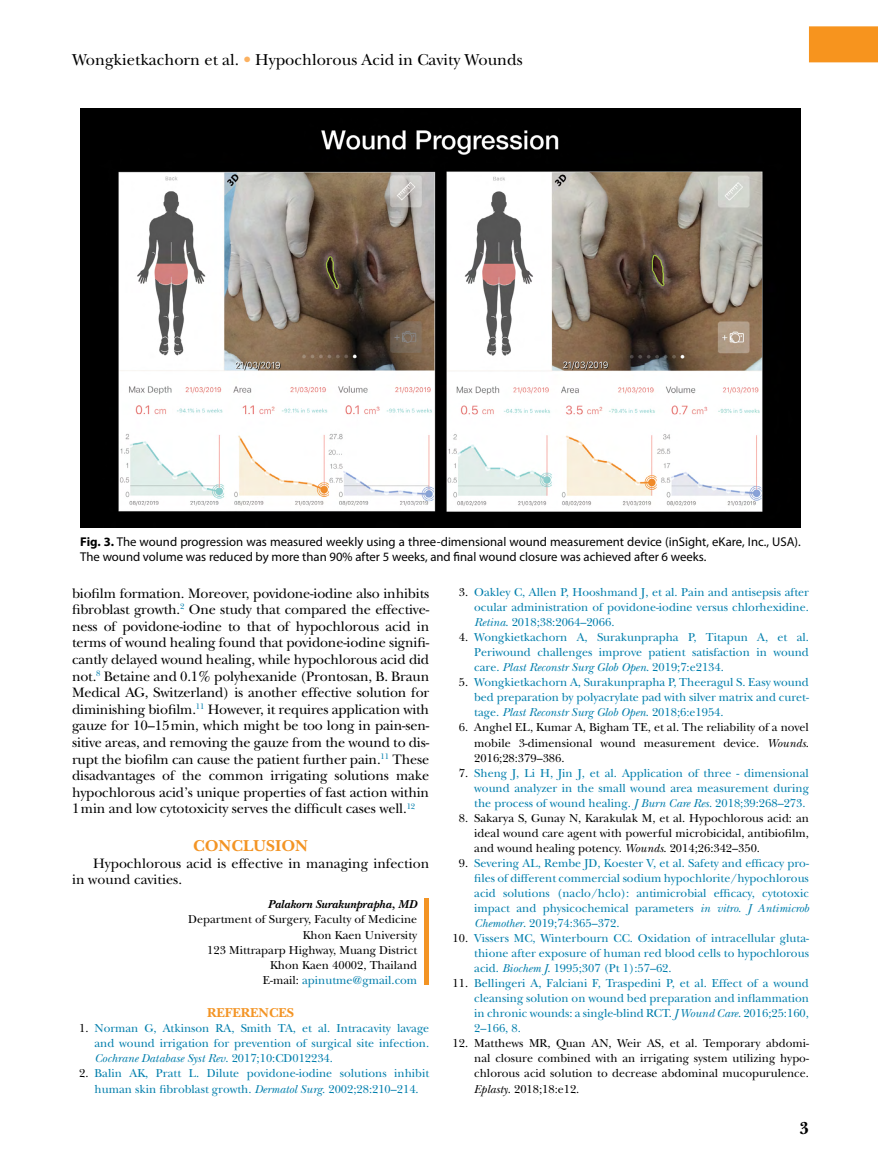
<style>
.page{position:relative;width:878px;height:1175px;background:#fff}
.page>*{position:absolute;margin:0;border:0;box-sizing:border-box;transform-origin:0 0}
.t1{font:700 18px "New Baskerville Std";color:#000}
.t2{font:16.5px "New Baskerville Std";color:#000}
.t3{font:700 16.5px "New Baskerville Std";color:#f39424}
.t4{font:14.25px/16.6px "New Baskerville Std";color:#000;text-align:justify}
.t5{font:700 13.5px "New Baskerville Std";color:#f39424}
.t6{font:12.75px/15px "Myriad Pro";color:#000}
.t7{font:12px/15px "New Baskerville Std";color:#017eac;text-align:justify}
.t8{font:12px/15px "New Baskerville Std";color:#000;text-align:justify}
.t9{font:italic 700 12px "New Baskerville Std";color:#000}
.s1{color:#fbb161}
.s2{font-weight:700}
.s3{color:#017eac}
.s4{color:#000}
.s5{font-style:italic}
</style>
<div class="page">
<div style="left:808px;top:26px;width:70px;height:36px;background:#f7941e"></div>
<div style="left:424px;top:898px;width:5px;height:15px;background:#f39424"></div>
<div style="left:424px;top:907px;width:5px;height:32px;background:#f39424"></div>
<div style="left:424px;top:938px;width:5px;height:16px;background:#f39424"></div>
<div style="left:424px;top:953px;width:5px;height:16px;background:#f39424"></div>
<div style="left:424px;top:968px;width:5px;height:16px;background:#f39424"></div>
<img style="left:80px;top:108px;width:720px;height:419px">
<h2 class="t2" style="left:72px;top:50px;width:452px">Wongkietkachorn et al. <span class="s1">•</span> Hypochlorous Acid in Cavity Wounds</h2>
<p class="t6" style="left:80px;top:534px;width:722px"><span class="s2">Fig. 3.</span> The wound progression was measured weekly using a three-dimensional wound measurement device (inSight, eKare, Inc., USA).<br>The wound volume was reduced by more than 90% after 5 weeks, and final wound closure was achieved after 6 weeks.</p>
<p class="t4" style="left:72px;top:585px;width:359px">biofilm formation. Moreover, povidone-iodine also inhibits fibroblast growth.<sup>2</sup> One study that compared the effective&shy;ness of povidone-iodine to that of hypochlorous acid in terms of wound healing found that povidone-iodine signifi&shy;cantly delayed wound healing, while hypochlorous acid did not.<sup>8</sup> Betaine and 0.1% polyhexanide (Prontosan, B. Braun Medical AG, Switzerland) is another effective solution for diminishing biofilm.<sup>11</sup> However, it requires application with gauze for 10–15min, which might be too long in pain-sen&shy;sitive areas, and removing the gauze from the wound to dis&shy;rupt the biofilm can cause the patient further pain.<sup>11</sup> These disadvantages of the common irrigating solutions make hypochlorous acid’s unique properties of fast action within 1min and low cytotoxicity serves the difficult cases well.<sup>12</sup></p>
<h2 class="t3" style="left:193px;top:836px;width:116px">CONCLUSION</h2>
<p class="t4" style="left:72px;top:854px;width:359px;text-indent:21px">Hypochlorous acid is effective in managing infection in wound cavities.</p>
<p class="t9" style="left:268px;top:897px;width:151px">Palakorn Surakunprapha, MD</p>
<p class="t8" style="left:188px;top:912px;width:230px;text-align:right">Department of Surgery, Faculty of Medicine<br>Khon Kaen University<br>123 Mittraparp Highway, Muang District<br>Khon Kaen 40002, Thailand<br>E-mail: <span class="s3">apinutme@gmail.com</span></p>
<p class="t5" style="left:207px;top:1004px;width:89px">REFERENCES</p>
<p class="t7" style="left:94px;top:1020px;width:336px;text-indent:-15px"><span class="s4">1.</span> Norman G, Atkinson RA, Smith TA, et al. Intracavity lavage and wound irrigation for prevention of surgical site infection.<br><span class="s5">Cochrane Database Syst Rev</span>. 2017;10:CD012234.</p>
<p class="t7" style="left:79px;top:1066px;width:351px;text-align:center"><span class="s4">2.</span> Balin AK, Pratt L. Dilute povidone-iodine solutions inhibit human skin fibroblast growth. <span class="s5">Dermatol Surg</span>. 2002;28:210–214.</p>
<p class="t7" style="left:474px;top:585px;width:336px;text-indent:-15px"><span class="s4">3.</span> Oakley C, Allen P, Hooshmand J, et al. Pain and antisepsis after ocular administration of povidone-iodine versus chlorhexidine.<br><span class="s5">Retina</span>. 2018;38:2064–2066.</p>
<p class="t7" style="left:474px;top:630px;width:336px;text-indent:-15px"><span class="s4">4.</span> Wongkietkachorn A, Surakunprapha P, Titapun A, et al.<br>Periwound challenges improve patient satisfaction in wound care. <span class="s5">Plast Reconstr Surg Glob Open</span>. 2019;7:e2134.</p>
<p class="t7" style="left:474px;top:675px;width:336px;text-indent:-15px"><span class="s4">5.</span> Wongkietkachorn A, Surakunprapha P, Theeragul S. Easy wound bed preparation by polyacrylate pad with silver matrix and curet&shy;tage. <span class="s5">Plast Reconstr Surg Glob Open</span>. 2018;6:e1954.</p>
<p class="t8" style="left:474px;top:720px;width:336px;text-indent:-15px">6. Anghel EL, Kumar A, Bigham TE, et al. The reliability of a novel mobile 3-dimensional wound measurement device. <span class="s5">Wounds</span>.<br>2016;28:379–386.</p>
<p class="t7" style="left:474px;top:765px;width:336px;text-indent:-15px"><span class="s4">7.</span> Sheng J, Li H, Jin J, et al. Application of three - dimensional wound analyzer in the small wound area measurement during the process of wound healing. <span class="s5">J Burn Care Res</span>. 2018;39:268–273.</p>
<p class="t8" style="left:474px;top:810px;width:336px;text-indent:-15px">8. Sakarya S, Gunay N, Karakulak M, et al. Hypochlorous acid: an ideal wound care agent with powerful microbicidal, antibiofilm, and wound healing potency. <span class="s5">Wounds</span>. 2014;26:342–350.</p>
<p class="t7" style="left:474px;top:855px;width:336px;text-indent:-15px"><span class="s4">9.</span> Severing AL, Rembe JD, Koester V, et al. Safety and efficacy pro&shy;files of different commercial sodium hypochlorite/hypochlorous acid solutions (naclo/hclo): antimicrobial efficacy, cytotoxic impact and physicochemical parameters <span class="s5">in vitro</span>. <span class="s5">J Antimicrob Chemother</span>. 2019;74:365–372.</p>
<p class="t7" style="left:474px;top:930px;width:336px;text-indent:-22px"><span class="s4">10.</span> Vissers MC, Winterbourn CC. Oxidation of intracellular gluta&shy;thione after exposure of human red blood cells to hypochlorous acid. <span class="s5">Biochem J</span>. 1995;307 (Pt 1):57–62.</p>
<p class="t7" style="left:474px;top:975px;width:336px;text-indent:-22px"><span class="s4">11.</span> Bellingeri A, Falciani F, Traspedini P, et al. Effect of a wound cleansing solution on wound bed preparation and inflammation in chronic wounds: a single-blind RCT. <span class="s5">J Wound Care</span>. 2016;25:160, 2–166, 8.</p>
<p class="t8" style="left:474px;top:1036px;width:336px;text-indent:-22px">12. Matthews MR, Quan AN, Weir AS, et al. Temporary abdomi&shy;nal closure combined with an irrigating system utilizing hypo&shy;chlorous acid solution to decrease abdominal mucopurulence.<br><span class="s5">Eplasty</span>. 2018;18:e12.</p>
<h1 class="t1" style="left:799px;top:1118px;width:11px">3</h1>
</div>
